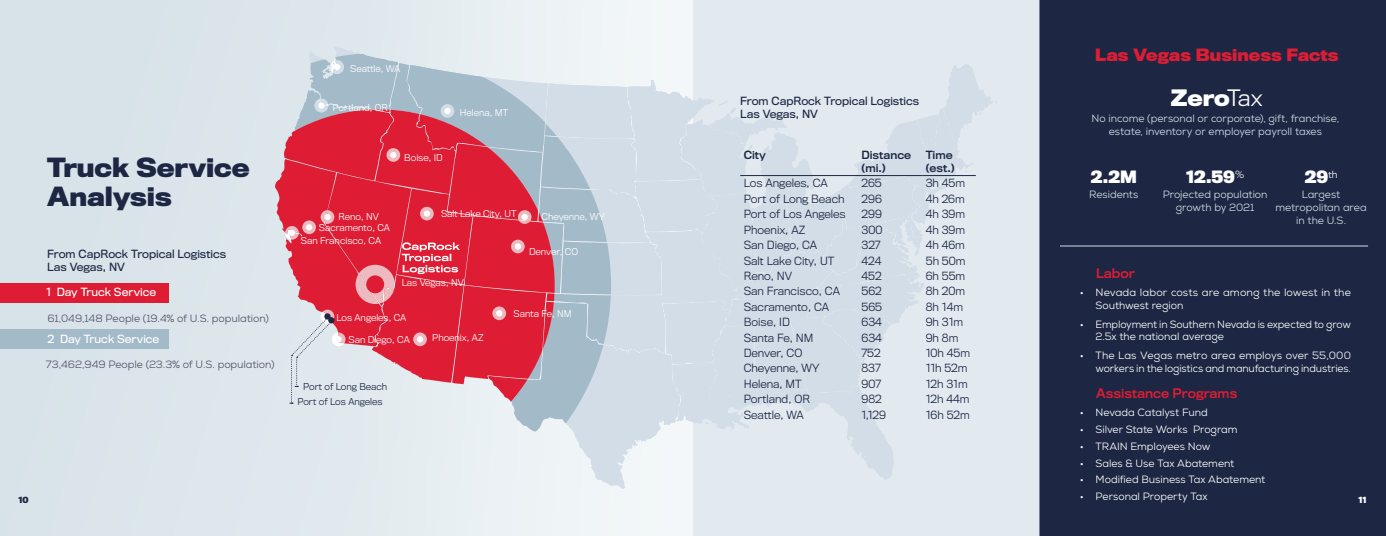
<style>
.page{position:relative;width:1386px;height:536px;background:#fff}
.page>*{position:absolute;margin:0;border:0;box-sizing:border-box;transform-origin:0 0}
.t1{font:700 24.5px "Titling Gothic FB Normal";letter-spacing:-.005em;color:#1d2743}
.t2{font:700 21px "Titling Gothic FB Normal";color:#fff}
.t3{font:700 15.75px "Titling Gothic FB Normal";color:#de1d34}
.t4{font:700 15.75px "Titling Gothic FB Normal";color:#fff}
.t5{font:12.25px "Titling Gothic FB Normal Standard";color:#de1d34}
.t6{font:10.5px/12.6px "Nexa";letter-spacing:-.005em;color:#fff}
.t7{font:300 10.5px "Titling Gothic FB Normal";color:#1d2743}
.t8{font:10.5px/12.6px "Nexa";letter-spacing:-.005em;color:#d2dde7;text-align:center}
.t9{font:10.5px "Nexa";letter-spacing:-.005em;color:#525268}
.t10{font:10.5px "Titling Gothic FB Normal";color:#1d2743}
.t11{font:10.5px "Titling Gothic FB Normal";color:#fff}
.t12{font:10.5px/12.6px "Titling Gothic FB Normal Standard";color:#1d2743}
.t13{font:300 8.75px "Titling Gothic FB Normal";color:#fff}
.t14{font:300 8.75px "Titling Gothic FB Normal";color:#1d2743}
.t15{font:700 7.88px "Titling Gothic FB Normal";color:#1d2743}
.t16{font:700 7.88px "Titling Gothic FB Normal";color:#fff}
.s1{font-weight:300}
</style>
<div class="page">
<div style="left:1040px;top:0;width:346px;height:536px;background:#1d2743"></div>
<div style="left:693px;top:0;width:347px;height:536px;background:#e2eaf0"></div>
<div style="left:0;top:0;width:693px;height:536px;background:linear-gradient(to right,#d3dfe6,#f2f7f8)"></div>
<div style="left:0;top:283px;width:169px;height:19px;background:#de1d34"></div>
<div style="left:0;top:329px;width:169px;height:20px;background:#a3bac9"></div>
<svg style="left:275px;top:46px;width:418px;height:443px;background:#ddbdc6"></svg>
<svg style="left:310px;top:290px;width:71px;height:145px;background:#dfa2ad"></svg>
<svg style="left:309px;top:47px;width:688px;height:243px"></svg>
<svg style="left:381px;top:230px;width:543px;height:259px"></svg>
<svg style="left:285px;top:226px;width:14px;height:13px"></svg>
<div style="left:289px;top:229px;width:6px;height:7px;background:#fff;border-radius:50%"></div>
<div style="left:302px;top:220px;width:14px;height:14px;background:#edbabf;border-radius:50%"></div>
<svg style="left:306px;top:224px;width:6px;height:6px"></svg>
<svg style="left:321px;top:210px;width:13px;height:14px"></svg>
<div style="left:324px;top:214px;width:7px;height:6px;background:#fff;border-radius:50%"></div>
<div style="left:387px;top:148px;width:13px;height:14px;background:#edbabf;border-radius:50%"></div>
<svg style="left:390px;top:152px;width:6px;height:6px"></svg>
<svg style="left:309px;top:54px;width:82px;height:58px;background:#aebfcd"></svg>
<div style="left:420px;top:207px;width:14px;height:13px;background:#edbabf;border-radius:50%"></div>
<div style="left:424px;top:210px;width:6px;height:7px;background:#fff;border-radius:50%"></div>
<svg style="left:518px;top:210px;width:14px;height:14px"></svg>
<div style="left:511px;top:239px;width:14px;height:14px;background:#edbabf;border-radius:50%"></div>
<svg style="left:515px;top:243px;width:6px;height:6px"></svg>
<svg style="left:356px;top:265px;width:39px;height:39px"></svg>
<div style="left:366px;top:275px;width:18px;height:18px;background:#de1d34;border-radius:50%"></div>
<div style="left:492px;top:306px;width:14px;height:14px;background:#edbabf;border-radius:50%"></div>
<svg style="left:496px;top:310px;width:6px;height:6px"></svg>
<div style="left:413px;top:332px;width:14px;height:14px;background:#edbabf;border-radius:50%"></div>
<svg style="left:417px;top:336px;width:6px;height:6px"></svg>
<div style="left:441px;top:104px;width:13px;height:14px;background:#d2dde7;border-radius:50%"></div>
<div style="left:444px;top:108px;width:7px;height:6px;background:#fff;border-radius:50%"></div>
<hr style="left:740px;top:175px;width:118px;height:1px;background:#1d2743">
<hr style="left:858px;top:175px;width:64px;height:1px;background:#1d2743">
<hr style="left:922px;top:175px;width:54px;height:1px;background:#1d2743">
<div style="left:511px;top:130px;width:13px;height:13px;background:#a3bac9;border-radius:50%"></div>
<svg style="left:290px;top:309px;width:56px;height:94px;background:#dbd6dd"></svg>
<svg style="left:402px;top:242px;width:58px;height:32px;background:#e75e6e"></svg>
<hr style="left:1060px;top:245px;width:308px;height:1px;background:#d2dde7">
<p class="t13" style="left:350px;top:64px;width:52px">Seattle, WA</p>
<p class="t3" style="left:1095px;top:45px;width:245px">Las Vegas Business Facts</p>
<p class="t2" style="left:1171px;top:86px;width:93px">Zero<span class="s1">Tax</span></p>
<p class="t8" style="left:1092px;top:112px;width:249px">No income (personal or corporate), gift, franchise, estate, inventory or employer payroll taxes</p>
<p class="t10" style="left:740px;top:95px;width:180px">From CapRock Tropical Logistics</p>
<p class="t10" style="left:740px;top:108px;width:79px">Las Vegas, NV</p>
<p class="t12" style="left:744px;top:149px;width:24px">City</p>
<p class="t12" style="left:862px;top:149px;width:51px">Distance (mi.)</p>
<p class="t12" style="left:926px;top:149px;width:30px">Time (est.)</p>
<p class="t7" style="left:744px;top:177px;width:85px">Los Angeles, CA</p>
<p class="t7" style="left:862px;top:177px;width:22px">265</p>
<p class="t7" style="left:926px;top:177px;width:41px">3h 45m</p>
<p class="t7" style="left:744px;top:193px;width:102px">Port of Long Beach</p>
<p class="t7" style="left:862px;top:193px;width:22px">296</p>
<p class="t7" style="left:926px;top:193px;width:41px">4h 26m</p>
<p class="t7" style="left:744px;top:208px;width:104px">Port of Los Angeles</p>
<p class="t7" style="left:862px;top:208px;width:22px">299</p>
<p class="t7" style="left:926px;top:208px;width:41px">4h 39m</p>
<p class="t7" style="left:744px;top:223px;width:63px">Phoenix, AZ</p>
<p class="t7" style="left:862px;top:223px;width:22px">300</p>
<p class="t7" style="left:926px;top:223px;width:41px">4h 39m</p>
<p class="t7" style="left:744px;top:239px;width:75px">San Diego, CA</p>
<p class="t7" style="left:862px;top:239px;width:21px">327</p>
<p class="t7" style="left:926px;top:239px;width:41px">4h 46m</p>
<p class="t7" style="left:744px;top:254px;width:92px">Salt Lake City, UT</p>
<p class="t7" style="left:862px;top:254px;width:21px">424</p>
<p class="t7" style="left:926px;top:254px;width:41px">5h 50m</p>
<p class="t7" style="left:744px;top:270px;width:50px">Reno, NV</p>
<p class="t7" style="left:862px;top:270px;width:22px">452</p>
<p class="t7" style="left:926px;top:270px;width:41px">6h 55m</p>
<p class="t7" style="left:744px;top:285px;width:98px">San Francisco, CA</p>
<p class="t7" style="left:862px;top:285px;width:22px">562</p>
<p class="t7" style="left:926px;top:285px;width:41px">8h 20m</p>
<p class="t7" style="left:744px;top:300px;width:87px">Sacramento, CA</p>
<p class="t7" style="left:862px;top:300px;width:22px">565</p>
<p class="t7" style="left:926px;top:300px;width:39px">8h 14m</p>
<p class="t7" style="left:744px;top:316px;width:48px">Boise, ID</p>
<p class="t7" style="left:862px;top:316px;width:22px">634</p>
<p class="t7" style="left:926px;top:316px;width:39px">9h 31m</p>
<p class="t7" style="left:744px;top:331px;width:71px">Santa Fe, NM</p>
<p class="t7" style="left:862px;top:331px;width:22px">634</p>
<p class="t7" style="left:926px;top:331px;width:34px">9h 8m</p>
<p class="t7" style="left:744px;top:347px;width:60px">Denver, CO</p>
<p class="t7" style="left:862px;top:347px;width:21px">752</p>
<p class="t7" style="left:926px;top:347px;width:46px">10h 45m</p>
<p class="t7" style="left:744px;top:362px;width:77px">Cheyenne, WY</p>
<p class="t7" style="left:862px;top:362px;width:21px">837</p>
<p class="t7" style="left:926px;top:362px;width:43px">11h 52m</p>
<p class="t7" style="left:744px;top:377px;width:59px">Helena, MT</p>
<p class="t7" style="left:862px;top:377px;width:21px">907</p>
<p class="t7" style="left:926px;top:377px;width:43px">12h 31m</p>
<p class="t7" style="left:744px;top:393px;width:68px">Portland, OR</p>
<p class="t7" style="left:862px;top:393px;width:22px">982</p>
<p class="t7" style="left:926px;top:393px;width:45px">12h 44m</p>
<p class="t7" style="left:744px;top:408px;width:62px">Seattle, WA</p>
<p class="t7" style="left:862px;top:408px;width:26px">1,129</p>
<p class="t7" style="left:926px;top:408px;width:46px">16h 52m</p>
<p class="t13" style="left:333px;top:102px;width:57px">Portland, OR</p>
<p class="t13" style="left:460px;top:108px;width:50px">Helena, MT</p>
<p class="t13" style="left:404px;top:152px;width:40px">Boise, ID</p>
<p class="t1" style="left:47px;top:153px;width:204px">Truck Service</p>
<p class="t1" style="left:47px;top:183px;width:126px">Analysis</p>
<p class="t4" style="left:1186px;top:168px;width:60px">12.59<sup>%</sup></p>
<p class="t8" style="left:1163px;top:188px;width:106px">Projected population growth by 2021</p>
<p class="t4" style="left:1305px;top:168px;width:34px">29<sup>th</sup></p>
<p class="t8" style="left:1275px;top:188px;width:93px">Largest metropolitan area in the U.S.</p>
<p class="t4" style="left:1091px;top:168px;width:48px">2.2M</p>
<p class="t8" style="left:1089px;top:188px;width:51px">Residents</p>
<p class="t13" style="left:339px;top:211px;width:42px">Reno, NV</p>
<p class="t13" style="left:441px;top:209px;width:77px">Salt Lake City, UT</p>
<p class="t13" style="left:319px;top:223px;width:73px">Sacramento, CA</p>
<p class="t13" style="left:301px;top:235px;width:82px">San Francisco, CA</p>
<p class="t13" style="left:542px;top:212px;width:65px">Cheyenne, WY</p>
<p class="t13" style="left:529px;top:246px;width:50px">Denver, CO</p>
<p class="t10" style="left:47px;top:248px;width:180px">From CapRock Tropical Logistics</p>
<p class="t10" style="left:47px;top:260px;width:79px">Las Vegas, NV</p>
<p class="t5" style="left:1096px;top:266px;width:40px">Labor</p>
<p class="t13" style="left:402px;top:278px;width:64px">Las Vegas, NV</p>
<p class="t11" style="left:46px;top:286px;width:111px">1 Day Truck Service</p>
<p class="t9" style="left:47px;top:311px;width:223px">61,049,148 People (19.4% of U.S. population)</p>
<p class="t11" style="left:47px;top:332px;width:113px">2 Day Truck Service</p>
<p class="t9" style="left:46px;top:357px;width:230px">73,462,949 People (23.3% of U.S. population)</p>
<p class="t6" style="left:1096px;top:286px;width:257px;text-indent:-16px">• Nevada labor costs are among the lowest in the<br>Southwest region</p>
<p class="t6" style="left:1096px;top:318px;width:257px;text-indent:-16px">• Employment in Southern Nevada is expected to grow<br>2.5x the national average</p>
<p class="t6" style="left:1080px;top:349px;width:273px;text-align:right">• The Las Vegas metro area employs over 55,000 workers in the logistics and manufacturing industries.</p>
<p class="t6" style="left:1080px;top:406px;width:129px">• Nevada Catalyst Fund</p>
<p class="t6" style="left:1080px;top:423px;width:159px">• Silver State Works Program</p>
<p class="t6" style="left:1080px;top:439px;width:132px">• TRAIN Employees Now</p>
<p class="t6" style="left:1080px;top:456px;width:156px">• Sales &amp; Use Tax Abatement</p>
<p class="t6" style="left:1080px;top:473px;width:187px">• Modified Business Tax Abatement</p>
<p class="t6" style="left:1080px;top:490px;width:129px">• Personal Property Tax</p>
<p class="t13" style="left:514px;top:308px;width:60px">Santa Fe, NM</p>
<p class="t13" style="left:336px;top:312px;width:71px">Los Angeles, CA</p>
<p class="t13" style="left:349px;top:334px;width:63px">San Diego, CA</p>
<p class="t13" style="left:432px;top:333px;width:53px">Phoenix, AZ</p>
<p class="t14" style="left:303px;top:381px;width:86px">Port of Long Beach</p>
<p class="t5" style="left:1096px;top:386px;width:143px">Assistance Programs</p>
<p class="t14" style="left:297px;top:397px;width:87px">Port of Los Angeles</p>
<p class="t15" style="left:19px;top:495px;width:12px">10</p>
<p class="t16" style="left:1358px;top:495px;width:10px">11</p>
</div>
